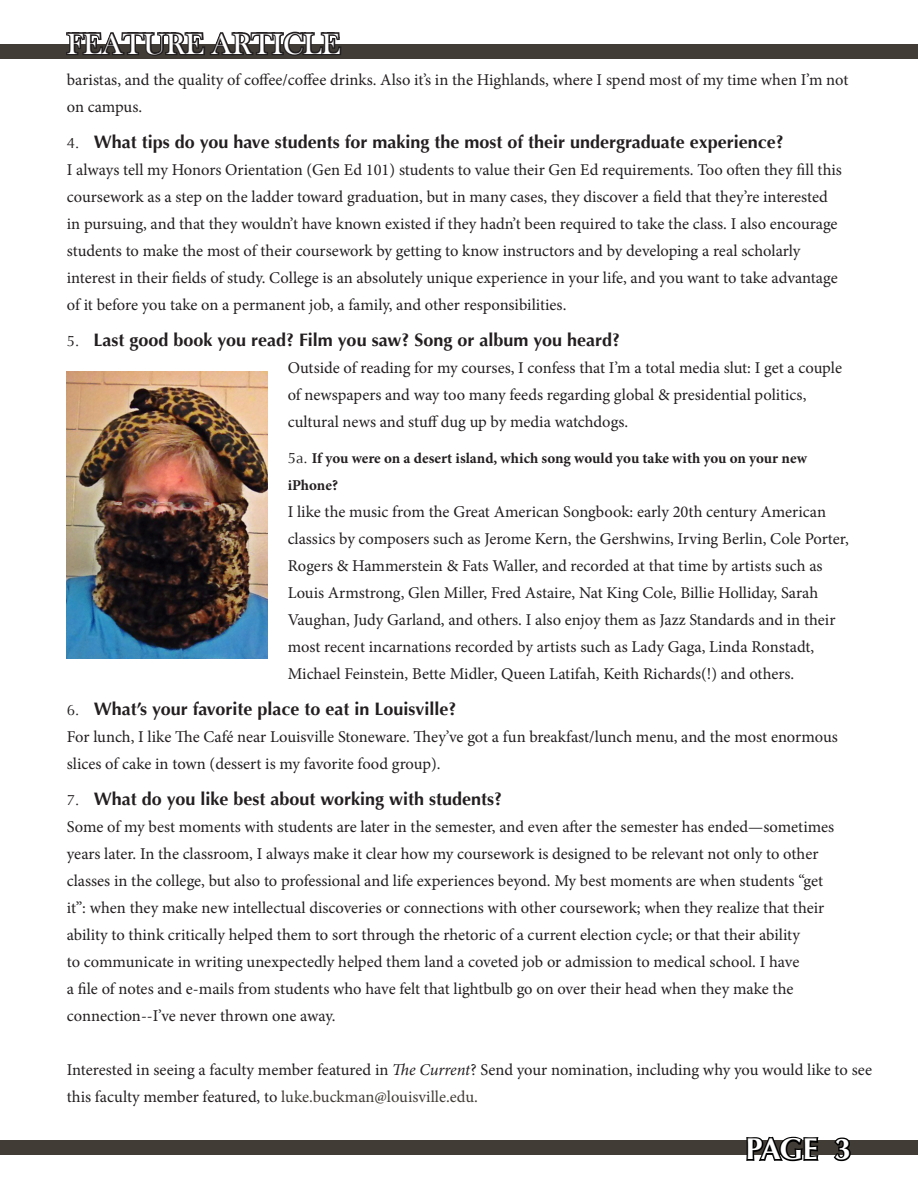
<style>
.page{position:relative;width:918px;height:1188px;background:#fff}
.page>*{position:absolute;margin:0;border:0;box-sizing:border-box;transform-origin:0 0}
.t1{font:30px "Bask Old Face";color:#fff}
.t2{font:700 30px "Optima";color:#fff}
.Paragraph_Style_1{font:700 18px "Optima";color:#231f20}
.Paragraph_Style_1-2{font:16.5px/27px "Minion Pro";color:#231f20}
.Paragraph_Style_1-3{font:700 15px/27px "Minion Pro";color:#231f20}
.s1{font-weight:400;font-size:15px}
.s2{font-family:"Optima";font-weight:400}
.s3{font-style:italic}
.s4{color:#413d36}
</style>
<div class="page">
<div style="left:0;top:1140px;width:918px;height:15px;background:#413d36"></div>
<svg style="left:746px;top:1136px;width:73px;height:26px"></svg>
<svg style="left:833px;top:1137px;width:18px;height:25px"></svg>
<div style="left:0;top:44px;width:918px;height:14px;background:#413d36"></div>
<svg style="left:65px;top:31px;width:278px;height:28px"></svg>
<img style="left:67px;top:372px;width:200px;height:287px">
<p class="t1" style="left:67px;top:27px;width:275px">FEATURE ARTICLE</p>
<p class="Paragraph_Style_1-2" style="left:67px;top:67px;width:783px">baristas, and the quality of coffee/coffee drinks. Also it’s in the Highlands, where I spend most of my time when I’m not on campus.</p>
<p class="Paragraph_Style_1" style="left:67px;top:132px;width:719px"><span class="s1">4.</span> What tips do you have students for making the most of their undergraduate experience?</p>
<p class="Paragraph_Style_1-2" style="left:67px;top:157px;width:777px">I always tell my Honors Orientation (Gen Ed 101) students to value their Gen Ed requirements. Too often they fill this coursework as a step on the ladder toward graduation, but in many cases, they discover a field that they’re interested in pursuing, and that they wouldn’t have known existed if they hadn’t been required to take the class. I also encourage students to make the most of their coursework by getting to know instructors and by developing a real scholarly interest in their fields of study. College is an absolutely unique experience in your life, and you want to take advantage of it before you take on a permanent job, a family, and other responsibilities.</p>
<p class="Paragraph_Style_1" style="left:67px;top:330px;width:555px"><span class="s1">5.</span> Last good book you read? Film you saw? Song or album you heard?</p>
<p class="Paragraph_Style_1-2" style="left:288px;top:355px;width:556px">Outside of reading for my courses, I confess that I’m a total media slut: I get a couple of newspapers and way too many feeds regarding global &amp; presidential politics, cultural news and stuff dug up by media watchdogs.</p>
<p class="Paragraph_Style_1-3" style="left:288px;top:445px;width:521px"><span class="s2">5a.</span> If you were on a desert island, which song would you take with you on your new iPhone?</p>
<p class="Paragraph_Style_1-2" style="left:288px;top:499px;width:563px">I like the music from the Great American Songbook: early 20th century American classics by composers such as Jerome Kern, the Gershwins, Irving Berlin, Cole Porter, Rogers &amp; Hammerstein &amp; Fats Waller, and recorded at that time by artists such as Louis Armstrong, Glen Miller, Fred Astaire, Nat King Cole, Billie Holliday, Sarah Vaughan, Judy Garland, and others. I also enjoy them as Jazz Standards and in their most recent incarnations recorded by artists such as Lady Gaga, Linda Ronstadt, Michael Feinstein, Bette Midler, Queen Latifah, Keith Richards(!) and others.</p>
<p class="Paragraph_Style_1" style="left:67px;top:699px;width:391px"><span class="s1">6.</span> What’s your favorite place to eat in Louisville?</p>
<p class="Paragraph_Style_1-2" style="left:67px;top:724px;width:773px">For lunch, I like The Café near Louisville Stoneware. They’ve got a fun breakfast/lunch menu, and the most enormous slices of cake in town (dessert is my favorite food group).</p>
<p class="Paragraph_Style_1" style="left:67px;top:789px;width:437px"><span class="s1">7.</span> What do you like best about working with students?</p>
<p class="Paragraph_Style_1-2" style="left:67px;top:814px;width:769px">Some of my best moments with students are later in the semester, and even after the semester has ended—sometimes years later. In the classroom, I always make it clear how my coursework is designed to be relevant not only to other classes in the college, but also to professional and life experiences beyond. My best moments are when students “get it”: when they make new intellectual discoveries or connections with other coursework; when they realize that their ability to think critically helped them to sort through the rhetoric of a current election cycle; or that their ability<br>to communicate in writing unexpectedly helped them land a coveted job or admission to medical school. I have<br>a file of notes and e-mails from students who have felt that lightbulb go on over their head when they make the connection--I’ve never thrown one away.</p>
<p class="Paragraph_Style_1-2" style="left:67px;top:1056px;width:807px">Interested in seeing a faculty member featured in <span class="s3">The Current</span>? Send your nomination, including why you would like to see this faculty member featured, to <span class="s4">luke.buckman@louisville.edu.</span></p>
<p class="t2" style="left:746px;top:1132px;width:107px">PAGE 3</p>
</div>
